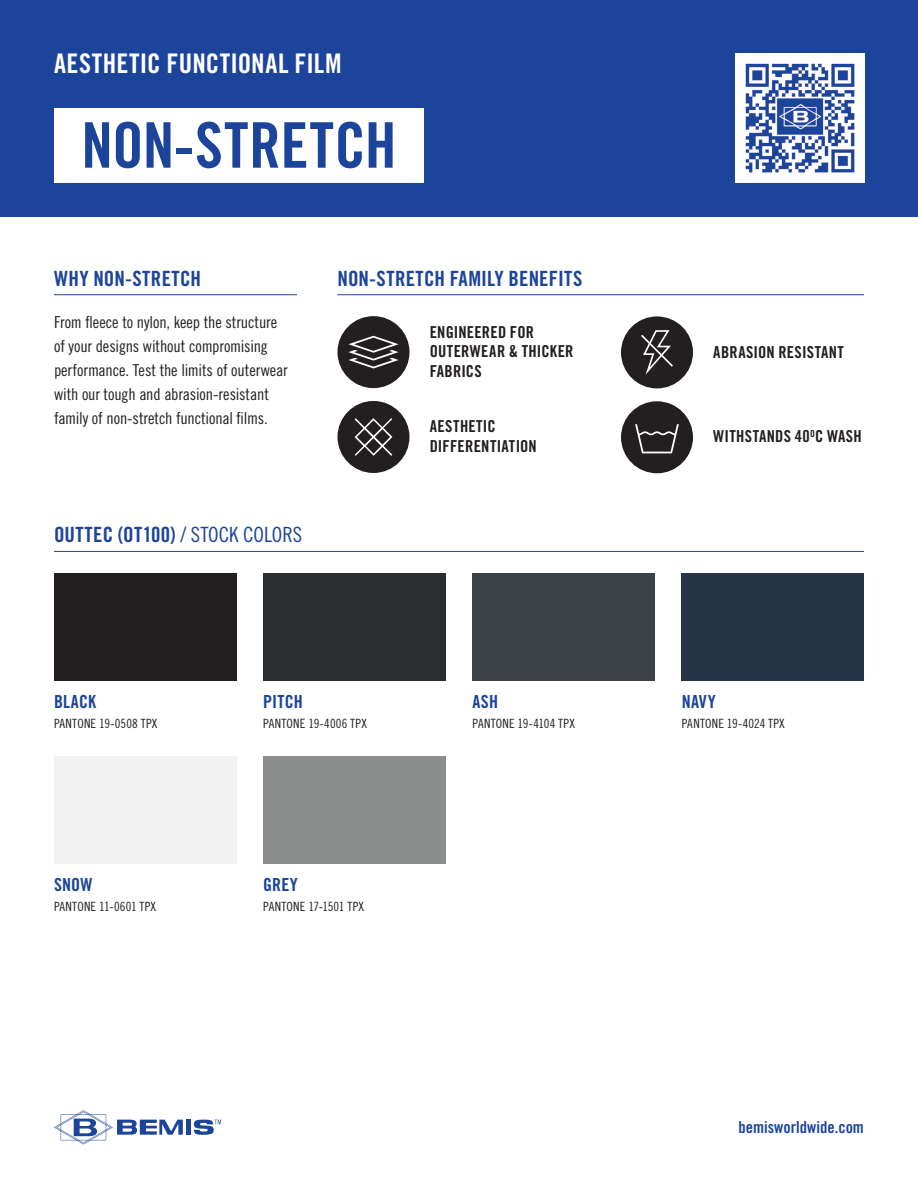
<style>
.page{position:relative;width:918px;height:1188px;background:#fff}
.page>*{position:absolute;margin:0;border:0;box-sizing:border-box;transform-origin:0 0}
.t1{font:63px "Trade Gothic LT Std Bd Cn 20";letter-spacing:.005em;color:#1d449b}
.t2{font:27px "Trade Gothic LT Std Bd Cn 20";letter-spacing:.01em;color:#fff}
.Subhead{font:21px "Trade Gothic LT Std Bd Cn 20";letter-spacing:.01em;color:#1d449b}
.Color{font:18px "Trade Gothic LT Std Bd Cn 20";letter-spacing:.015em;color:#1d449b}
.Copy{font:16.5px/24px "Trade Gothic LT Std Cn 18";letter-spacing:-.01em;color:#231f20}
.Icons{font:16.5px/19.5px "Trade Gothic LT Std Bd Cn 20";letter-spacing:.015em;color:#231f20}
.t3{font:16.5px "Trade Gothic LT Std Bd Cn 20";color:#1d449b}
.Pantone{font:12.75px "Trade Gothic LT Std Cn 18";letter-spacing:.015em;color:#231f20}
.s1{font-family:"Trade Gothic LT Std Cn 18"}
</style>
<div class="page">
<div style="left:0;top:0;width:918px;height:217px;background:#1d449b"></div>
<hr style="left:54px;top:294px;width:243px;height:1px;background:#1d449b">
<hr style="left:54px;top:551px;width:810px;height:1px;background:#1d449b">
<hr style="left:338px;top:294px;width:526px;height:1px;background:#1d449b">
<div style="left:621px;top:316px;width:72px;height:72px;background:#231f20;border-radius:50%"></div>
<svg style="left:641px;top:330px;width:32px;height:45px"></svg>
<div style="left:621px;top:401px;width:72px;height:72px;background:#231f20;border-radius:50%"></div>
<svg style="left:635px;top:424px;width:44px;height:29px"></svg>
<div style="left:186px;top:1120px;width:5px;height:15px;background:#1d449b"></div>
<svg style="left:194px;top:1120px;width:27px;height:15px"></svg>
<svg style="left:54px;top:1110px;width:129px;height:34px"></svg>
<div style="left:54px;top:108px;width:370px;height:75px;background:#fff"></div>
<img style="left:735px;top:54px;width:129px;height:129px">
<div style="left:54px;top:573px;width:182px;height:108px;background:#231f20"></div>
<div style="left:54px;top:756px;width:182px;height:108px;background:#f1f2f1"></div>
<div style="left:263px;top:573px;width:183px;height:108px;background:#2b2e31"></div>
<div style="left:263px;top:756px;width:183px;height:108px;background:#8b8e8d"></div>
<div style="left:472px;top:573px;width:183px;height:108px;background:#3d4249"></div>
<div style="left:682px;top:573px;width:182px;height:108px;background:#273347"></div>
<div style="left:338px;top:316px;width:72px;height:72px;background:#231f20;border-radius:50%"></div>
<svg style="left:348px;top:336px;width:51px;height:32px"></svg>
<div style="left:338px;top:401px;width:72px;height:72px;background:#231f20;border-radius:50%"></div>
<svg style="left:355px;top:418px;width:37px;height:38px"></svg>
<p class="t2" style="left:54px;top:47px;width:289px">AESTHETIC FUNCTIONAL FILM</p>
<p class="t1" style="left:81px;top:107px;width:317px">NON-STRETCH</p>
<p class="Subhead" style="left:54px;top:266px;width:149px">WHY NON-STRETCH</p>
<p class="Copy" style="left:54px;top:310px;width:235px">From fleece to nylon, keep the structure of your designs without compromising performance. Test the limits of outerwear with our tough and abrasion-resistant family of non-stretch functional films.</p>
<p class="Subhead" style="left:54px;top:522px;width:250px">OUTTEC (OT100) <span class="s1">/ STOCK COLORS</span></p>
<p class="Subhead" style="left:338px;top:266px;width:246px">NON-STRETCH FAMILY BENEFITS</p>
<p class="Icons" style="left:430px;top:322px;width:145px">ENGINEERED FOR<br>OUTERWEAR &amp; THICKER<br>FABRICS</p>
<p class="Icons" style="left:430px;top:417px;width:109px">AESTHETIC<br>DIFFERENTIATION</p>
<p class="Color" style="left:54px;top:691px;width:44px">BLACK</p>
<p class="Pantone" style="left:54px;top:716px;width:105px">PANTONE 19-0508 TPX</p>
<p class="Color" style="left:54px;top:874px;width:40px">SNOW</p>
<p class="Pantone" style="left:54px;top:899px;width:104px">PANTONE 11-0601 TPX</p>
<p class="Color" style="left:263px;top:691px;width:41px">PITCH</p>
<p class="Pantone" style="left:263px;top:716px;width:105px">PANTONE 19-4006 TPX</p>
<p class="Color" style="left:263px;top:874px;width:36px">GREY</p>
<p class="Pantone" style="left:263px;top:899px;width:102px">PANTONE 17-1501 TPX</p>
<p class="Color" style="left:472px;top:691px;width:27px">ASH</p>
<p class="Pantone" style="left:472px;top:716px;width:104px">PANTONE 19-4104 TPX</p>
<p class="Icons" style="left:713px;top:342px;width:132px">ABRASION RESISTANT</p>
<p class="Icons" style="left:713px;top:427px;width:150px">WITHSTANDS 40<sup>O</sup>C WASH</p>
<p class="Color" style="left:682px;top:691px;width:36px">NAVY</p>
<p class="Pantone" style="left:682px;top:716px;width:105px">PANTONE 19-4024 TPX</p>
<p class="t3" style="left:738px;top:1117px;width:127px">bemisworldwide.com</p>
</div>
